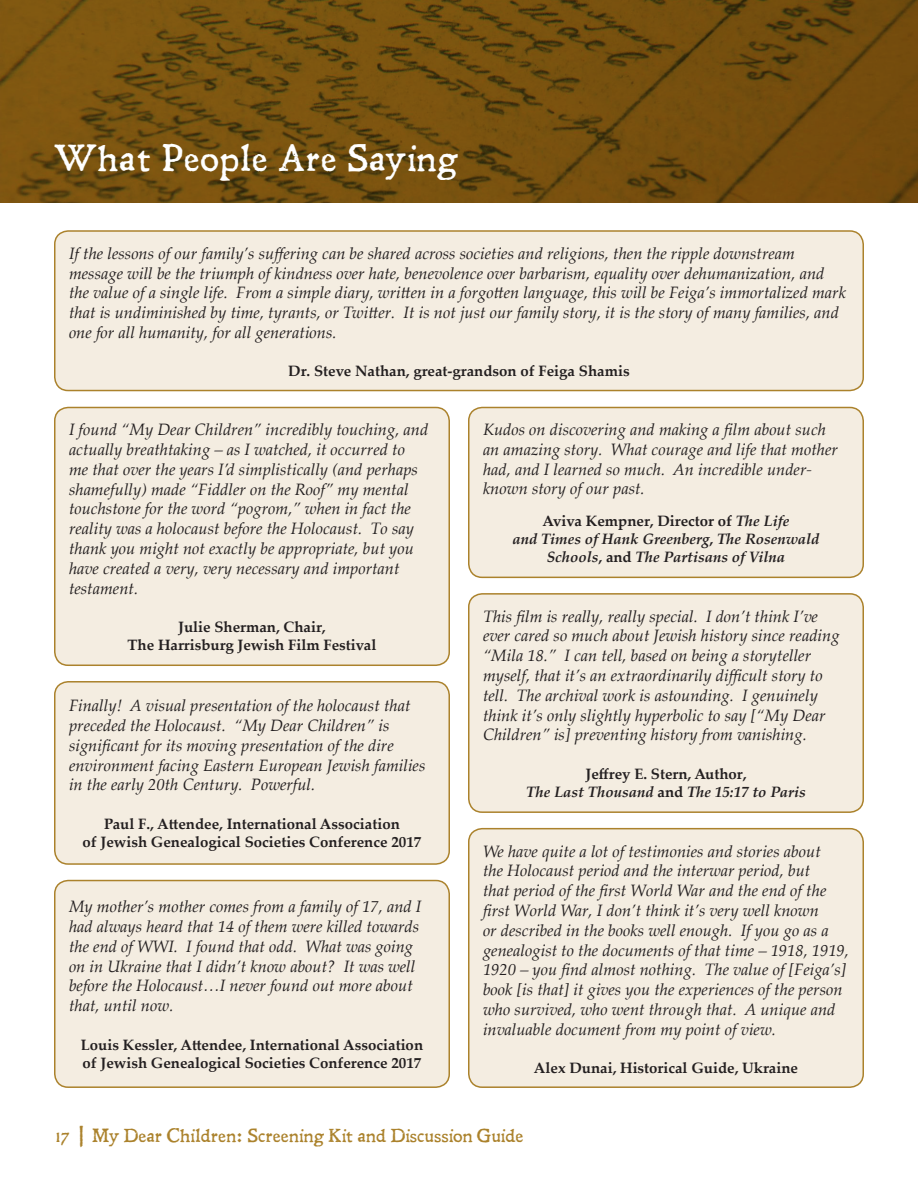
<style>
.page{position:relative;width:918px;height:1188px;background:#fff}
.page>*{position:absolute;margin:0;border:0;box-sizing:border-box;transform-origin:0 0}
.t1{font:36px "Leander";color:#fff}
.t2{font:18px "Leander";letter-spacing:-.01em;color:#ab822c}
.body_copy{font:italic 16.5px/19.8px "Palatino Linotype";color:#231f20}
.body_copy-2{font:700 15px/18px "Palatino Linotype";color:#231f20;text-align:center}
.body_copy-3{font:italic 700 15px/18px "Palatino Linotype";color:#231f20;text-align:center}
.s1{font-style:normal}
.s2{font-family:"Chalkduster"}
</style>
<div class="page">
<svg style="left:0;top:0;width:918px;height:202px;background:#704d0e"></svg>
<div style="left:469px;top:407px;width:394px;height:170px;background:#f4ede1;border-radius:14px"></div>
<div style="left:468px;top:407px;width:396px;height:171px;border:2px solid #ab822c;border-radius:14px"></div>
<div style="left:469px;top:594px;width:394px;height:218px;background:#f4ede1;border-radius:14px"></div>
<div style="left:468px;top:593px;width:396px;height:220px;border:2px solid #ab822c;border-radius:14px"></div>
<div style="left:55px;top:231px;width:808px;height:160px;background:#f4ede1;border-radius:14px"></div>
<div style="left:54px;top:230px;width:810px;height:161px;border:2px solid #ab822c;border-radius:14px"></div>
<div style="left:55px;top:881px;width:394px;height:206px;background:#f4ede1;border-radius:14px"></div>
<div style="left:54px;top:880px;width:396px;height:208px;border:2px solid #ab822c;border-radius:14px"></div>
<div style="left:469px;top:829px;width:394px;height:258px;background:#f4ede1;border-radius:14px"></div>
<div style="left:468px;top:828px;width:396px;height:260px;border:2px solid #ab822c;border-radius:14px"></div>
<div style="left:55px;top:407px;width:394px;height:258px;background:#f4ede1;border-radius:14px"></div>
<div style="left:54px;top:407px;width:396px;height:259px;border:2px solid #ab822c;border-radius:14px"></div>
<div style="left:55px;top:682px;width:394px;height:182px;background:#f4ede1;border-radius:14px"></div>
<div style="left:54px;top:681px;width:396px;height:184px;border:2px solid #ab822c;border-radius:14px"></div>
<h1 class="t1" style="left:54px;top:135px;width:406px">What People Are Saying</h1>
<p class="body_copy" style="left:69px;top:243px;width:779px">If the lessons of our family’s suffering can be shared across societies and religions, then the ripple downstream message will be the triumph of kindness over hate, benevolence over barbarism, equality over dehumanization, and the value of a single life. From a simple diary, written in a forgotten language, this will be Feiga’s immortalized mark that is undiminished by time, tyrants, or Twitter. It is not just our family story, it is the story of many families, and one for all humanity, for all generations.</p>
<p class="body_copy-2" style="left:288px;top:362px;width:343px">Dr. Steve Nathan, great-grandson of Feiga Shamis</p>
<p class="body_copy" style="left:69px;top:419px;width:361px">I found “My Dear Children” incredibly touching, and actually breathtaking – as I watched, it occurred to me that over the years I’d simplistically (and perhaps shamefully) made “Fiddler on the Roof” my mental touchstone for the word “pogrom,” when in fact the reality was a holocaust before the Holocaust. To say thank you might not exactly be appropriate, but you have created a very, very necessary and important testament.</p>
<p class="body_copy-2" style="left:128px;top:617px;width:250px">Julie Sherman, Chair,<br>The Harrisburg Jewish Film Festival</p>
<p class="body_copy" style="left:69px;top:695px;width:358px">Finally! A visual presentation of the holocaust that preceded the Holocaust. “My Dear Children” is significant for its moving presentation of the dire environment facing Eastern European Jewish families in the early 20th Century. Powerful.</p>
<p class="body_copy-2" style="left:83px;top:814px;width:340px">Paul F., Attendee, International Association<br>of Jewish Genealogical Societies Conference 2017</p>
<p class="body_copy" style="left:69px;top:896px;width:354px">My mother’s mother comes from a family of 17, and I had always heard that 14 of them were killed towards the end of WWI. I found that odd. What was going on in Ukraine that I didn’t know about? It was well before the Holocaust…I never found out more about that, until now.</p>
<p class="body_copy-2" style="left:81px;top:1035px;width:344px;text-align:left">Louis Kessler, Attendee, International Association of Jewish Genealogical Societies Conference 2017</p>
<p class="body_copy" style="left:483px;top:419px;width:356px">Kudos on discovering and making a film about such an amazing story. What courage and life that mother had, and I learned so much. An incredible under&shy;known story of our past.</p>
<p class="body_copy-3" style="left:512px;top:511px;width:309px"><span class="s1">Aviva Kempner, Director of</span> The Life<br>and Times of Hank Greenberg<span class="s1">,</span> The Rosenwald<br>Schools<span class="s1">, and</span> The Partisans of Vilna</p>
<p class="body_copy" style="left:483px;top:605px;width:358px">This film is really, really special. I don’t think I’ve ever cared so much about Jewish history since reading “Mila 18.” I can tell, based on being a storyteller myself, that it’s an extraordinarily difficult story to tell. The archival work is astounding. I genuinely think it’s only slightly hyperbolic to say [“My Dear Children” is] preventing history from vanishing.</p>
<p class="body_copy-3" style="left:526px;top:764px;width:281px"><span class="s1">Jeffrey E. Stern, Author,<br></span>The Last Thousand <span class="s1">and</span> The 15:17 to Paris</p>
<p class="body_copy" style="left:483px;top:840px;width:368px">We have quite a lot of testimonies and stories about<br>the Holocaust period and the interwar period, but<br>that period of the first World War and the end of the first World War, I don’t think it’s very well known<br>or described in the books well enough. If you go as a genealogist to the documents of that time – 1918, 1919, 1920 – you find almost nothing. The value of [Feiga’s] book [is that] it gives you the experiences of the person who survived, who went through that. A unique and invaluable document from my point of view.</p>
<p class="body_copy-2" style="left:534px;top:1058px;width:266px">Alex Dunai, Historical Guide, Ukraine</p>
<p class="t2" style="left:54px;top:1124px;width:471px">17 <span class="s2">|</span> My Dear Children: Screening Kit and Discussion Guide</p>
</div>
